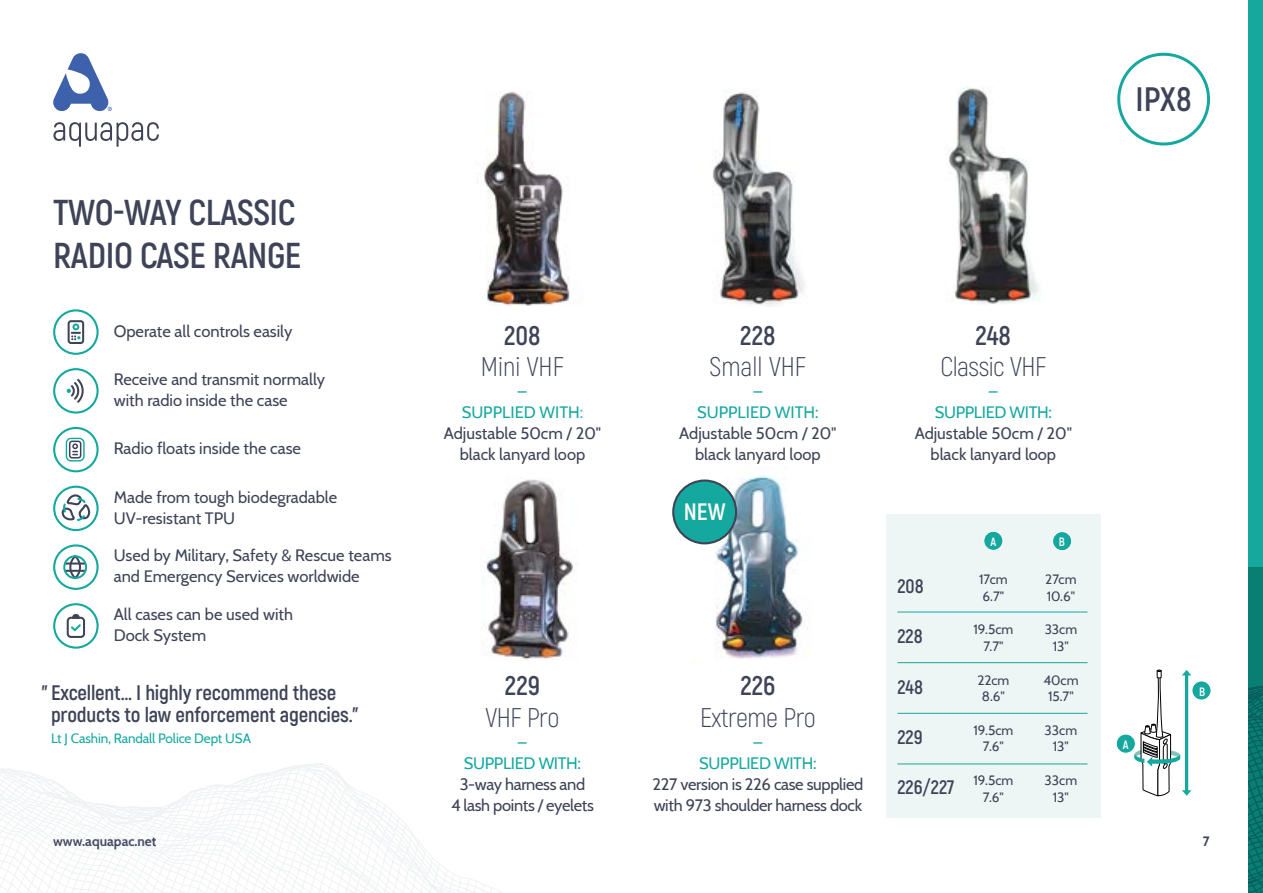
<style>
.page{position:relative;width:1263px;height:893px;background:#fff}
.page>*{position:absolute;margin:0;border:0;box-sizing:border-box;transform-origin:0 0}
.t1{font:700 36px/43.2px "Akrobat";letter-spacing:-.01em;color:#3e4357}
.t2{font:700 33.9px "Akrobat";color:#3e4357}
.t3{font:300 27px "Akrobat";letter-spacing:-.02em;color:#3e4357}
.t4{font:700 27px "Akrobat";color:#3e4357}
.t5{font:300 27px "Akrobat";color:#3e4357}
.t6{font:700 23.7px "Akrobat";color:#fff}
.t7{font:700 21px/22.5px "Akrobat";letter-spacing:-.01em;color:#3e4357}
.t8{font:700 19.5px "Akrobat";color:#3e4357}
.t9{font:16.5px/21px "Cabin";color:#3e4357}
.t10{font:16.5px/21px "Cabin";letter-spacing:-.02em;color:#3e4357;text-align:center}
.t11{font:16.5px/21px "Cabin";letter-spacing:-.02em;color:#15a89f;text-align:center}
.t12{font:16.5px/21px "Cabin";color:#15a89f;text-align:center}
.t13{font:13.5px "Cabin";color:#3e4357}
.t14{font:13.5px "Cabin";letter-spacing:-.01em;color:#15a89f}
.t15{font:700 13.5px "Cabin";color:#3e4357}
.t16{font:700 12.15px "Akrobat";color:#fff}
.s1{color:#15a89f}
.s2{color:#4dacd8}
</style>
<div class="page">
<svg style="left:53px;top:122px;width:106px;height:25px"></svg>
<svg style="left:53px;top:53px;width:59px;height:58px"></svg>
<svg style="left:0;top:763px;width:502px;height:130px"></svg>
<img style="left:713px;top:88px;width:92px;height:219px">
<img style="left:948px;top:86px;width:92px;height:218px">
<div style="left:1117px;top:53px;width:93px;height:92px;border:3px solid #15a89f;border-radius:50%"></div>
<svg style="left:1134px;top:670px;width:57px;height:126px"></svg>
<div style="left:1116px;top:734px;width:19px;height:19px;background:#15a89f;border-radius:50%"></div>
<div style="left:1116px;top:734px;width:19px;height:19px;border:1px solid #fff;border-radius:50%"></div>
<div style="left:1192px;top:681px;width:19px;height:19px;background:#15a89f;border-radius:50%"></div>
<div style="left:1192px;top:681px;width:19px;height:19px;border:1px solid #fff;border-radius:50%"></div>
<img style="left:691px;top:475px;width:117px;height:184px">
<div style="left:1248px;top:0;width:15px;height:893px;background:#17a89d"></div>
<svg style="left:1248px;top:574px;width:15px;height:319px;background:#08766c"></svg>
<div style="left:53px;top:486px;width:46px;height:45px;border:2px solid #15a89f;border-radius:50%"></div>
<svg style="left:60px;top:493px;width:30px;height:29px"></svg>
<div style="left:53px;top:603px;width:46px;height:46px;border:2px solid #15a89f;border-radius:50%"></div>
<svg style="left:67px;top:614px;width:18px;height:24px"></svg>
<div style="left:53px;top:368px;width:46px;height:46px;border:2px solid #15a89f;border-radius:50%"></div>
<svg style="left:67px;top:379px;width:17px;height:24px"></svg>
<div style="left:53px;top:309px;width:46px;height:46px;border:2px solid #15a89f;border-radius:50%"></div>
<svg style="left:68px;top:320px;width:16px;height:24px"></svg>
<div style="left:53px;top:427px;width:46px;height:45px;border:2px solid #15a89f;border-radius:50%"></div>
<svg style="left:66px;top:438px;width:19px;height:23px"></svg>
<div style="left:53px;top:544px;width:46px;height:46px;border:2px solid #15a89f;border-radius:50%"></div>
<svg style="left:63px;top:555px;width:24px;height:24px"></svg>
<img style="left:482px;top:479px;width:92px;height:181px">
<img style="left:484px;top:91px;width:98px;height:215px">
<div style="left:673px;top:481px;width:63px;height:62px;background:#15a89f;border-radius:50%"></div>
<div style="left:672px;top:479px;width:65px;height:65px;border:2px solid #3e4357;border-radius:50%"></div>
<div style="left:886px;top:514px;width:214px;height:304px;background:#edf6f5"></div>
<hr style="left:897px;top:612px;width:190px;height:1px;background:#15a89f">
<hr style="left:897px;top:713px;width:190px;height:1px;background:#15a89f">
<hr style="left:897px;top:662px;width:190px;height:1px;background:#15a89f">
<div style="left:984px;top:531px;width:19px;height:19px;background:#15a89f;border-radius:50%"></div>
<div style="left:984px;top:531px;width:19px;height:20px;border:1px solid #fff;border-radius:50%"></div>
<div style="left:1052px;top:532px;width:20px;height:19px;background:#15a89f;border-radius:50%"></div>
<div style="left:1052px;top:531px;width:20px;height:20px;border:1px solid #fff;border-radius:50%"></div>
<hr style="left:897px;top:764px;width:190px;height:1px;background:#15a89f">
<h1 class="t1" style="left:53px;top:191px;width:250px">TWO-WAY CLASSIC<br>RADIO CASE RANGE</h1>
<p class="t9" style="left:114px;top:319px;width:180px">Operate all controls easily</p>
<p class="t9" style="left:114px;top:368px;width:213px">Receive and transmit normally with radio inside the case</p>
<p class="t9" style="left:114px;top:437px;width:189px">Radio floats inside the case</p>
<p class="t9" style="left:114px;top:485px;width:225px">Made from tough biodegradable<br>UV-resistant TPU</p>
<p class="t9" style="left:114px;top:544px;width:279px">Used by Military, Safety &amp; Rescue teams and Emergency Services worldwide</p>
<p class="t9" style="left:114px;top:603px;width:181px">All cases can be used with<br>Dock System</p>
<p class="t7" style="left:51px;top:681px;width:309px;text-indent:-9px">" Excellent… I highly recommend these products to law enforcement agencies."</p>
<p class="t14" style="left:51px;top:728px;width:201px">Lt J Cashin, Randall Police Dept USA</p>
<h3 class="t4" style="left:504px;top:318px;width:38px">208</h3>
<h3 class="t3" style="left:481px;top:351px;width:84px">Mini VHF</h3>
<p class="t9" style="left:444px;top:380px;width:159px;text-align:center"><span class="s1">–<br>SUPPLIED WITH</span><span class="s2">:<br></span>Adjustable 50cm / 20" black lanyard loop</p>
<h3 class="t4" style="left:505px;top:669px;width:37px">229</h3>
<h3 class="t3" style="left:486px;top:701px;width:75px">VHF Pro</h3>
<p class="t11" style="left:464px;top:730px;width:119px">–<br>SUPPLIED WITH:</p>
<p class="t10" style="left:451px;top:772px;width:144px">3-way harness and<br>4 lash points / eyelets</p>
<h2 class="t2" style="left:1135px;top:78px;width:58px">IPX8</h2>
<h3 class="t4" style="left:740px;top:318px;width:37px">228</h3>
<h3 class="t5" style="left:710px;top:351px;width:98px">Small VHF</h3>
<p class="t12" style="left:697px;top:380px;width:123px">–<br>SUPPLIED WITH:</p>
<p class="t9" style="left:679px;top:422px;width:159px;text-align:center">Adjustable 50cm / 20" black lanyard loop</p>
<h3 class="t6" style="left:684px;top:497px;width:43px">NEW</h3>
<h3 class="t4" style="left:740px;top:669px;width:36px">226</h3>
<h3 class="t3" style="left:700px;top:701px;width:117px">Extreme Pro</h3>
<p class="t11" style="left:699px;top:730px;width:119px">–<br>SUPPLIED WITH:</p>
<p class="t10" style="left:652px;top:772px;width:212px;text-align:left">227 version is 226 case supplied with 973 shoulder harness dock</p>
<h3 class="t4" style="left:975px;top:318px;width:37px">248</h3>
<h3 class="t3" style="left:940px;top:351px;width:107px">Classic VHF</h3>
<p class="t11" style="left:935px;top:380px;width:119px">–<br>SUPPLIED WITH:</p>
<p class="t9" style="left:915px;top:422px;width:159px;text-align:center">Adjustable 50cm / 20" black lanyard loop</p>
<p class="t16" style="left:990px;top:534px;width:7px">A</p>
<p class="t16" style="left:1059px;top:534px;width:8px">B</p>
<p class="t8" style="left:897px;top:574px;width:28px">208</p>
<p class="t13" style="left:979px;top:569px;width:30px">17cm</p>
<p class="t13" style="left:1045px;top:569px;width:33px">27cm</p>
<p class="t13" style="left:983px;top:585px;width:23px">6.7"</p>
<p class="t13" style="left:1047px;top:585px;width:30px">10.6"</p>
<p class="t8" style="left:897px;top:624px;width:27px">228</p>
<p class="t13" style="left:973px;top:619px;width:41px">19.5cm</p>
<p class="t13" style="left:1045px;top:619px;width:34px">33cm</p>
<p class="t13" style="left:983px;top:635px;width:22px">7.7"</p>
<p class="t13" style="left:1053px;top:635px;width:18px">13"</p>
<p class="t8" style="left:897px;top:675px;width:27px">248</p>
<p class="t13" style="left:977px;top:669px;width:34px">22cm</p>
<p class="t13" style="left:1043px;top:669px;width:37px">40cm</p>
<p class="t13" style="left:982px;top:686px;width:25px">8.6"</p>
<p class="t13" style="left:1048px;top:686px;width:27px">15.7"</p>
<p class="t8" style="left:897px;top:725px;width:27px">229</p>
<p class="t13" style="left:973px;top:719px;width:41px">19.5cm</p>
<p class="t13" style="left:1045px;top:719px;width:34px">33cm</p>
<p class="t13" style="left:983px;top:736px;width:23px">7.6"</p>
<p class="t13" style="left:1053px;top:736px;width:18px">13"</p>
<p class="t8" style="left:897px;top:775px;width:59px">226/227</p>
<p class="t13" style="left:973px;top:770px;width:41px">19.5cm</p>
<p class="t13" style="left:1045px;top:770px;width:34px">33cm</p>
<p class="t13" style="left:983px;top:786px;width:23px">7.6"</p>
<p class="t13" style="left:1053px;top:786px;width:18px">13"</p>
<p class="t16" style="left:1123px;top:737px;width:7px">A</p>
<p class="t16" style="left:1199px;top:684px;width:8px">B</p>
<p class="t15" style="left:53px;top:831px;width:105px">www.aquapac.net</p>
<p class="t15" style="left:1203px;top:831px;width:8px">7</p>
</div>
